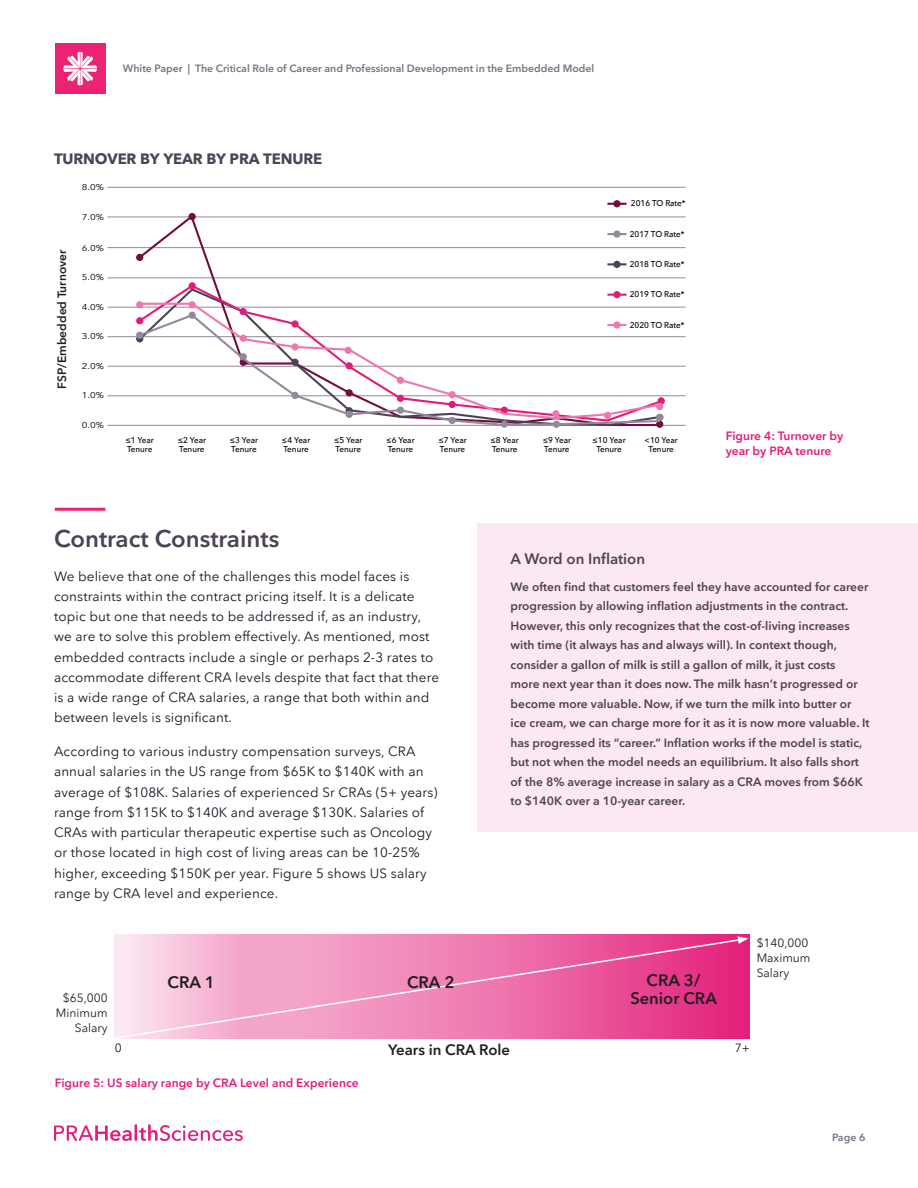
<style>
.page{position:relative;width:918px;height:1188px;background:#fff}
.page>*{position:absolute;margin:0;border:0;box-sizing:border-box;transform-origin:0 0}
.Headline{font:600 24px "PRA Sans";color:#4d4354}
.Citations_Bibliograp{font:600 16.5px/18px "PRA Sans";color:#231f20;text-align:center}
.Citations_Bibliograp-2{font:15px "PRA Sans MS Bold";letter-spacing:-.01em;color:#4d4354}
.Sub-sub_headline{font:600 15px "PRA Sans";color:#4d4354}
.Citations_Bibliograp-3{font:600 15px "PRA Sans";color:#231f20}
.Body_text{font:13.5px/20.2px "PRA Sans";letter-spacing:.01em;color:#1e1524}
.Sub-sub_headline-2{font:600 12px/19.5px "PRA Sans";color:#4d4354}
.Graphic_Caption{font:600 12px/15px "PRA Sans";color:#e31c79}
.Citations_Bibliograp-4{font:12px "PRA Sans";color:#231f20}
.Citations_Bibliograp-5{font:600 12px "PRA Sans";color:#231f20}
.Citations_Bibliograp-6{font:12px "PRA Sans";color:#1e1524}
.t1{font:700 10.65px "PRA Sans";letter-spacing:.025em;color:#4d4354}
.t2{font:600 10.5px "PRA Sans";color:#7d7184}
.t3{font:500 8.4px/8.4px "PRA Sans";color:#000;scale:.96 1}
.t4{font:8.4px "PRA Sans";color:#000;scale:1.16 1}
</style>
<div class="page">
<svg style="left:54px;top:1125px;width:78px;height:16px"></svg>
<hr style="left:134px;top:1124px;width:3px;height:17px;background:#e31c79">
<svg style="left:139px;top:1124px;width:104px;height:17px"></svg>
<div style="left:55px;top:43px;width:50px;height:51px;background:#ec2275"></div>
<svg style="left:63px;top:52px;width:34px;height:34px"></svg>
<hr style="left:55px;top:508px;width:50px;height:3px;background:#ec2275">
<div style="left:478px;top:523px;width:440px;height:309px;background:#fce8f2"></div>
<hr style="left:107px;top:336px;width:579px;height:1px;background:#94889b">
<hr style="left:107px;top:396px;width:579px;height:1px;background:#94889b">
<hr style="left:107px;top:425px;width:579px;height:1px;background:#94889b">
<hr style="left:107px;top:278px;width:579px;height:1px;background:#94889b">
<hr style="left:107px;top:307px;width:579px;height:1px;background:#94889b">
<hr style="left:107px;top:247px;width:579px;height:1px;background:#94889b">
<hr style="left:107px;top:366px;width:579px;height:1px;background:#94889b">
<hr style="left:107px;top:217px;width:579px;height:1px;background:#94889b">
<hr style="left:107px;top:187px;width:579px;height:1px;background:#94889b">
<svg style="left:137px;top:213px;width:526px;height:70px"></svg>
<div style="left:136px;top:254px;width:7px;height:7px;background:#720e3d;border-radius:50%"></div>
<div style="left:189px;top:213px;width:7px;height:7px;background:#720e3d;border-radius:50%"></div>
<svg style="left:137px;top:283px;width:526px;height:140px"></svg>
<div style="left:189px;top:282px;width:7px;height:7px;background:#e31c79;border-radius:50%"></div>
<svg style="left:138px;top:302px;width:526px;height:118px"></svg>
<div style="left:189px;top:301px;width:7px;height:7px;background:#ee77af;border-radius:50%"></div>
<div style="left:136px;top:301px;width:7px;height:7px;background:#ee77af;border-radius:50%"></div>
<div style="left:656px;top:403px;width:7px;height:7px;background:#ee77af;border-radius:50%"></div>
<svg style="left:137px;top:313px;width:525px;height:114px"></svg>
<div style="left:136px;top:332px;width:7px;height:7px;background:#94889b;border-radius:50%"></div>
<div style="left:240px;top:353px;width:7px;height:7px;background:#94889b;border-radius:50%"></div>
<div style="left:291px;top:392px;width:8px;height:7px;background:#94889b;border-radius:50%"></div>
<div style="left:397px;top:407px;width:7px;height:7px;background:#94889b;border-radius:50%"></div>
<div style="left:189px;top:312px;width:7px;height:7px;background:#94889b;border-radius:50%"></div>
<div style="left:656px;top:414px;width:7px;height:7px;background:#94889b;border-radius:50%"></div>
<div style="left:553px;top:421px;width:7px;height:7px;background:#94889b;border-radius:50%"></div>
<div style="left:501px;top:420px;width:7px;height:8px;background:#94889b;border-radius:50%"></div>
<div style="left:346px;top:411px;width:7px;height:7px;background:#94889b;border-radius:50%"></div>
<div style="left:449px;top:417px;width:7px;height:7px;background:#94889b;border-radius:50%"></div>
<div style="left:613px;top:200px;width:8px;height:7px;background:#720e3d;border-radius:50%"></div>
<svg style="left:607px;top:203px;width:19px;height:2px"></svg>
<svg style="left:613px;top:230px;width:8px;height:8px"></svg>
<svg style="left:607px;top:233px;width:19px;height:2px"></svg>
<div style="left:613px;top:261px;width:8px;height:7px;background:#4d4354;border-radius:50%"></div>
<svg style="left:607px;top:263px;width:19px;height:2px"></svg>
<div style="left:613px;top:291px;width:8px;height:7px;background:#e31c79;border-radius:50%"></div>
<svg style="left:607px;top:294px;width:19px;height:2px"></svg>
<svg style="left:613px;top:321px;width:8px;height:8px"></svg>
<svg style="left:607px;top:324px;width:19px;height:2px"></svg>
<svg style="left:115px;top:935px;width:635px;height:103px;background:#eb65a4"></svg>
<svg style="left:114px;top:938px;width:628px;height:101px;background:#ef83b6"></svg>
<svg style="left:737px;top:936px;width:11px;height:8px"></svg>
<p class="t2" style="left:123px;top:62px;width:473px">White Paper | The Critical Role of Career and Professional Development in the Embedded Model</p>
<p class="Citations_Bibliograp-2" style="left:54px;top:149px;width:270px">TURNOVER BY YEAR BY PRA TENURE</p>
<p class="t1" style="left:82px;top:157px;width:203px">TURNOVER BY YEAR, BY PRA TENURE</p>
<p class="Citations_Bibliograp-5" style="left:55px;top:389px;width:141px;rotate:-90deg">FSP/Embedded Turnover</p>
<p class="t4" style="left:82px;top:182px;width:21px">8.0%</p>
<p class="t4" style="left:82px;top:212px;width:21px">7.0%</p>
<p class="t4" style="left:82px;top:243px;width:21px">6.0%</p>
<p class="t4" style="left:82px;top:272px;width:21px">5.0%</p>
<p class="t4" style="left:82px;top:302px;width:21px">4.0%</p>
<p class="t4" style="left:82px;top:331px;width:21px">3.0%</p>
<p class="t4" style="left:82px;top:361px;width:21px">2.0%</p>
<p class="t4" style="left:82px;top:390px;width:21px">1.0%</p>
<p class="t4" style="left:82px;top:420px;width:21px">0.0%</p>
<p class="t3" style="left:631px;top:199px;width:58px">2016 TO Rate*</p>
<p class="t3" style="left:630px;top:229px;width:58px">2017 TO Rate*</p>
<p class="t3" style="left:630px;top:260px;width:58px">2018 TO Rate*</p>
<p class="t3" style="left:630px;top:290px;width:58px">2019 TO Rate*</p>
<p class="t3" style="left:630px;top:320px;width:58px">2020 TO Rate*</p>
<p class="t3" style="left:126px;top:436px;width:31px">≤1 Year<br>Tenure</p>
<p class="t3" style="left:178px;top:436px;width:31px">≤2 Year<br>Tenure</p>
<p class="t3" style="left:230px;top:436px;width:31px">≤3 Year<br>Tenure</p>
<p class="t3" style="left:282px;top:436px;width:31px">≤4 Year<br>Tenure</p>
<p class="t3" style="left:334px;top:436px;width:31px">≤5 Year<br>Tenure</p>
<p class="t3" style="left:386px;top:436px;width:31px">≤6 Year<br>Tenure</p>
<p class="t3" style="left:438px;top:436px;width:31px">≤7 Year<br>Tenure</p>
<p class="t3" style="left:491px;top:436px;width:31px">≤8 Year<br>Tenure</p>
<p class="t3" style="left:543px;top:436px;width:31px">≤9 Year<br>Tenure</p>
<p class="t3" style="left:645px;top:436px;width:36px;text-align:center">&lt;10 Year<br>Tenure</p>
<p class="t3" style="left:592px;top:436px;width:36px;text-align:center">≤10 Year<br>Tenure</p>
<p class="Graphic_Caption" style="left:726px;top:429px;width:119px">Figure 4: Turnover by year by PRA tenure</p>
<p class="Headline" style="left:54px;top:524px;width:227px">Contract Constraints</p>
<p class="Body_text" style="left:54px;top:566px;width:387px">We believe that one of the challenges this model faces is constraints within the contract pricing itself. It is a delicate topic but one that needs to be addressed if, as an industry, we are to solve this problem effectively. As mentioned, most embedded contracts include a single or perhaps 2-3 rates to accommodate different CRA levels despite that fact that there is a wide range of CRA salaries, a range that both within and between levels is significant.</p>
<p class="Body_text" style="left:54px;top:741px;width:385px">According to various industry compensation surveys, CRA annual salaries in the US range from $65K to $140K with an average of $108K. Salaries of experienced Sr CRAs (5+ years) range from $115K to $140K and average $130K. Salaries of CRAs with particular therapeutic expertise such as Oncology or those located in high cost of living areas can be 10-25% higher, exceeding $150K per year. Figure 5 shows US salary range by CRA level and experience.</p>
<p class="Sub-sub_headline" style="left:511px;top:550px;width:136px">A Word on Inflation</p>
<p class="Sub-sub_headline-2" style="left:511px;top:577px;width:361px">We often find that customers feel they have accounted for career progression by allowing inflation adjustments in the contract.<br>However, this only recognizes that the cost-of-living increases with time (it always has and always will). In context though, consider a gallon of milk is still a gallon of milk, it just costs<br>more next year than it does now. The milk hasn’t progressed or become more valuable. Now, if we turn the milk into butter or ice cream, we can charge more for it as it is now more valuable. It has progressed its “career.” Inflation works if the model is static, but not when the model needs an equilibrium. It also falls short of the 8% average increase in salary as a CRA moves from $66K to $140K over a 10-year career.</p>
<p class="Citations_Bibliograp-4" style="left:63px;top:990px;width:46px">$65,000</p>
<p class="Citations_Bibliograp-4" style="left:56px;top:1005px;width:53px">Minimum</p>
<p class="Citations_Bibliograp-4" style="left:75px;top:1020px;width:34px">Salary</p>
<p class="Citations_Bibliograp" style="left:168px;top:973px;width:49px">CRA 1</p>
<p class="Citations_Bibliograp" style="left:630px;top:971px;width:88px">CRA 3/<br>Senior CRA</p>
<p class="Citations_Bibliograp" style="left:407px;top:973px;width:49px">CRA 2</p>
<p class="Citations_Bibliograp-6" style="left:115px;top:1041px;width:8px">0</p>
<p class="Citations_Bibliograp-3" style="left:388px;top:1041px;width:124px">Years in CRA Role</p>
<p class="Citations_Bibliograp-6" style="left:735px;top:1041px;width:16px">7+</p>
<p class="Citations_Bibliograp-4" style="left:757px;top:935px;width:53px">$140,000</p>
<p class="Citations_Bibliograp-4" style="left:757px;top:950px;width:55px">Maximum</p>
<p class="Citations_Bibliograp-4" style="left:757px;top:965px;width:34px">Salary</p>
<p class="Graphic_Caption" style="left:55px;top:1075px;width:306px">Figure 5: US salary range by CRA Level and Experience</p>
<p class="t2" style="left:832px;top:1131px;width:35px">Page 6</p>
</div>
